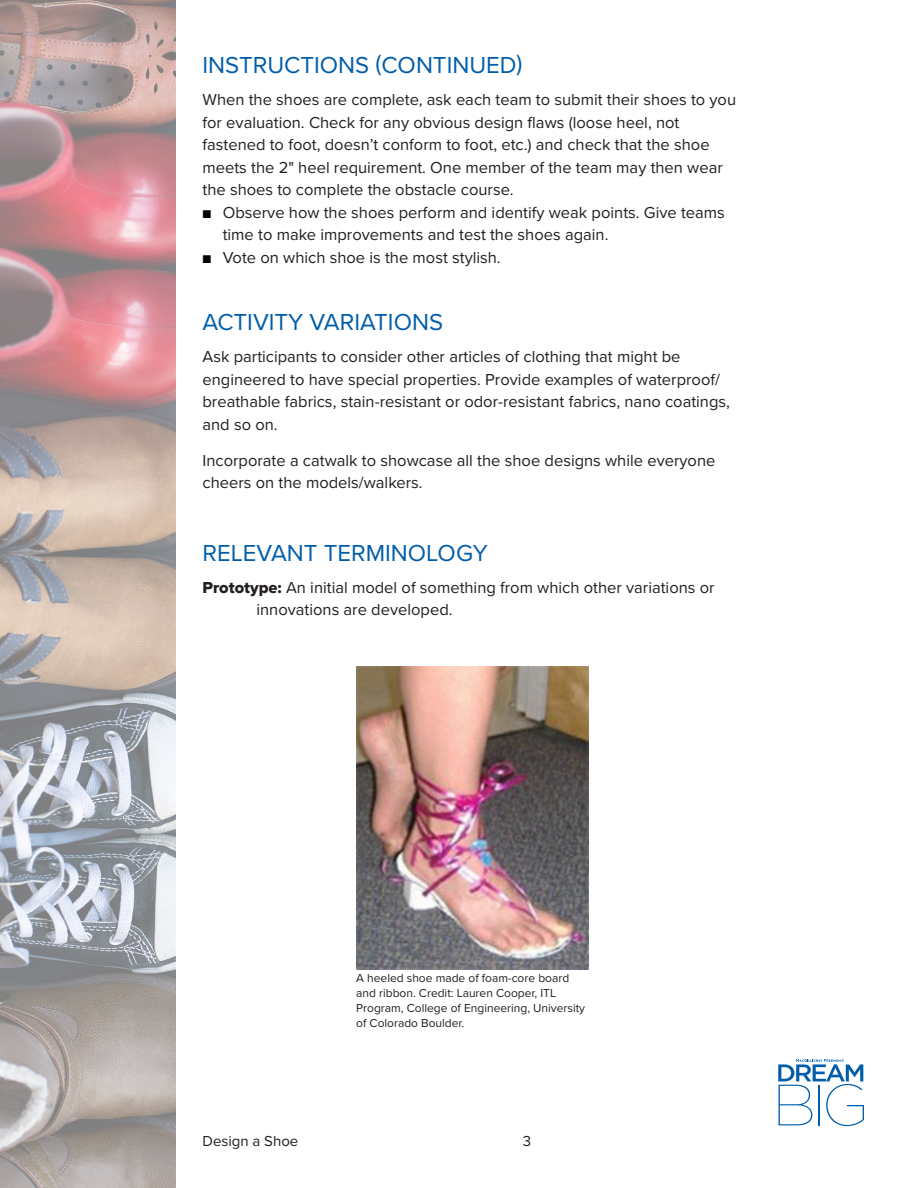
<style>
.page{position:relative;width:918px;height:1188px;background:#fff}
.page>*{position:absolute;margin:0;border:0;box-sizing:border-box;transform-origin:0 0}
.Paragraph_Style_1{font:24px "Proxima Nova";color:#015dab}
.Paragraph_Style_2{font:16.5px/22.5px "Proxima Nova";color:#231f20}
.t1{font:15px "Proxima Nova";color:#231f20}
.Paragraph_Style_1-2{font:12px/15px "Proxima Nova";color:#231f20}
.s1{font-size:13.5px;color:#000}
.s2{font-family:"Proxima Nova Extrabld"}
</style>
<div class="page">
<img style="left:0;top:0;width:176px;height:1188px">
<svg style="left:778px;top:1059px;width:86px;height:67px"></svg>
<img style="left:356px;top:666px;width:233px;height:304px">
<p class="Paragraph_Style_1" style="left:202px;top:51px;width:322px">INSTRUCTIONS (CONTINUED)</p>
<p class="Paragraph_Style_2" style="left:202px;top:89px;width:535px">When the shoes are complete, ask each team to submit their shoes to you for evaluation. Check for any obvious design flaws (loose heel, not fastened to foot, doesn’t conform to foot, etc.) and check that the shoe meets the 2" heel requirement. One member of the team may then wear the shoes to complete the obstacle course.</p>
<p class="Paragraph_Style_2" style="left:223px;top:201px;width:504px;text-indent:-20px"><span class="s1">■</span> Observe how the shoes perform and identify weak points. Give teams time to make improvements and test the shoes again.</p>
<p class="Paragraph_Style_2" style="left:202px;top:246px;width:300px"><span class="s1">■</span> Vote on which shoe is the most stylish.</p>
<p class="Paragraph_Style_1" style="left:202px;top:308px;width:242px">ACTIVITY VARIATIONS</p>
<p class="Paragraph_Style_2" style="left:202px;top:346px;width:529px">Ask participants to consider other articles of clothing that might be engineered to have special properties. Provide examples of waterproof/ breathable fabrics, stain-resistant or odor-resistant fabrics, nano coatings, and so on.</p>
<p class="Paragraph_Style_2" style="left:202px;top:449px;width:514px">Incorporate a catwalk to showcase all the shoe designs while everyone cheers on the models/walkers.</p>
<p class="Paragraph_Style_1" style="left:202px;top:539px;width:287px">RELEVANT TERMINOLOGY</p>
<p class="Paragraph_Style_2" style="left:256px;top:577px;width:460px;text-indent:-54px"><span class="s2">Prototype:</span> An initial model of something from which other variations or innovations are developed.</p>
<p class="Paragraph_Style_1-2" style="left:356px;top:971px;width:230px">A heeled shoe made of foam-core board and ribbon. Credit: Lauren Cooper, ITL Program, College of Engineering, University of Colorado Boulder.</p>
<p class="t1" style="left:202px;top:1132px;width:97px">Design a Shoe</p>
<p class="t1" style="left:523px;top:1132px;width:10px">3</p>
</div>
